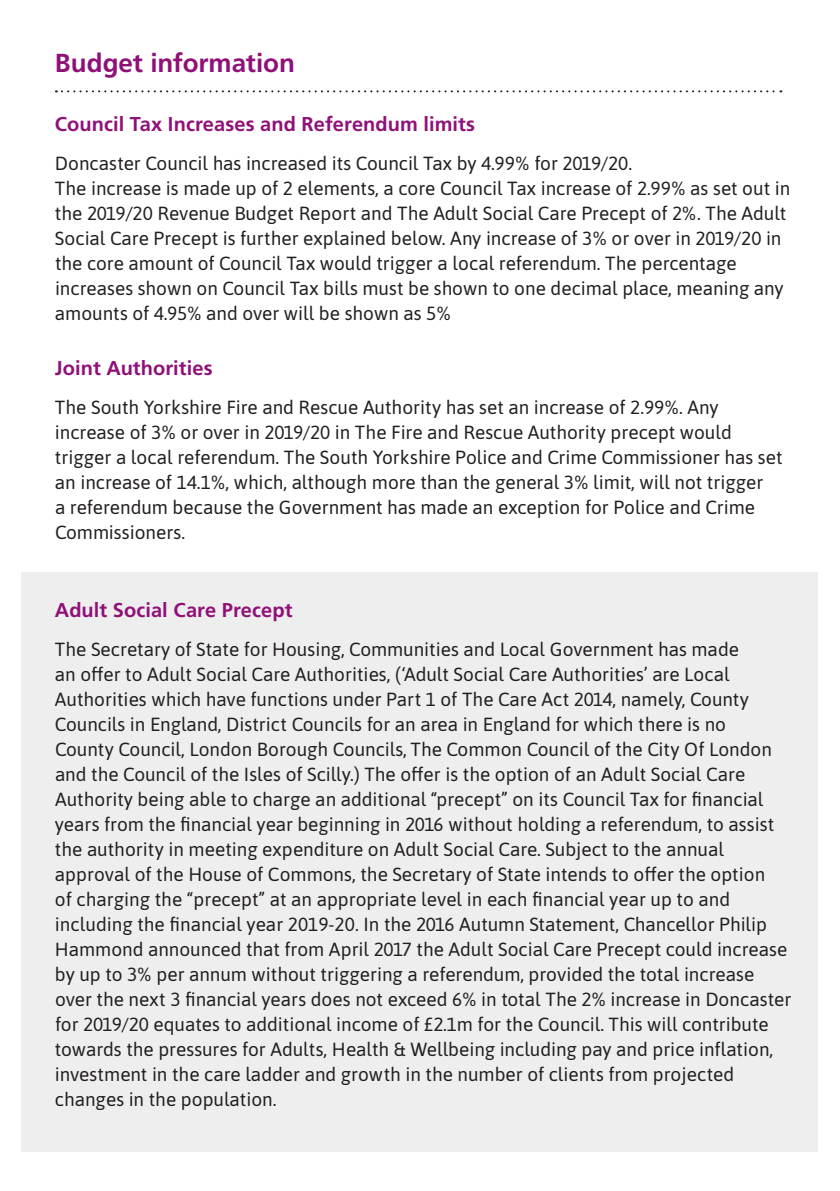
<style>
.page{position:relative;width:840px;height:1191px;background:#fff}
.page>*{position:absolute;margin:0;border:0;box-sizing:border-box;transform-origin:0 0}
.t1{font:700 26px "Frutiger";letter-spacing:-.005em;color:#901078}
.t2{font:700 20px "Frutiger";letter-spacing:.005em;color:#901078}
.t3{font:19px/25px "Asap";color:#231f20}
</style>
<div class="page">
<div style="left:22px;top:572px;width:795px;height:580px;background:#eeeeef"></div>
<svg style="left:56px;top:90px;width:725px;height:2px"></svg>
<h1 class="t1" style="left:55px;top:47px;width:241px">Budget information</h1>
<p class="t2" style="left:55px;top:112px;width:421px">Council Tax Increases and Referendum limits</p>
<p class="t3" style="left:55px;top:150px;width:736px">Doncaster Council has increased its Council Tax by 4.99% for 2019/20.<br>The increase is made up of 2 elements, a core Council Tax increase of 2.99% as set out in the 2019/20 Revenue Budget Report and The Adult Social Care Precept of 2%. The Adult Social Care Precept is further explained below. Any increase of 3% or over in 2019/20 in the core amount of Council Tax would trigger a local referendum. The percentage increases shown on Council Tax bills must be shown to one decimal place, meaning any amounts of 4.95% and over will be shown as 5%</p>
<p class="t2" style="left:55px;top:356px;width:159px">Joint Authorities</p>
<p class="t3" style="left:55px;top:394px;width:728px">The South Yorkshire Fire and Rescue Authority has set an increase of 2.99%. Any increase of 3% or over in 2019/20 in The Fire and Rescue Authority precept would trigger a local referendum. The South Yorkshire Police and Crime Commissioner has set an increase of 14.1%, which, although more than the general 3% limit, will not trigger<br>a referendum because the Government has made an exception for Police and Crime Commissioners.</p>
<p class="t2" style="left:55px;top:598px;width:239px">Adult Social Care Precept</p>
<p class="t3" style="left:55px;top:635px;width:737px">The Secretary of State for Housing, Communities and Local Government has made<br>an offer to Adult Social Care Authorities, (‘Adult Social Care Authorities’ are Local Authorities which have functions under Part 1 of The Care Act 2014, namely, County Councils in England, District Councils for an area in England for which there is no<br>County Council, London Borough Councils, The Common Council of the City Of London and the Council of the Isles of Scilly.) The offer is the option of an Adult Social Care Authority being able to charge an additional “precept” on its Council Tax for financial years from the financial year beginning in 2016 without holding a referendum, to assist the authority in meeting expenditure on Adult Social Care. Subject to the annual approval of the House of Commons, the Secretary of State intends to offer the option<br>of charging the “precept” at an appropriate level in each financial year up to and including the financial year 2019-20. In the 2016 Autumn Statement, Chancellor Philip Hammond announced that from April 2017 the Adult Social Care Precept could increase by up to 3% per annum without triggering a referendum, provided the total increase over the next 3 financial years does not exceed 6% in total The 2% increase in Doncaster for 2019/20 equates to additional income of £2.1m for the Council. This will contribute towards the pressures for Adults, Health &amp; Wellbeing including pay and price inflation, investment in the care ladder and growth in the number of clients from projected changes in the population.</p>
</div>
